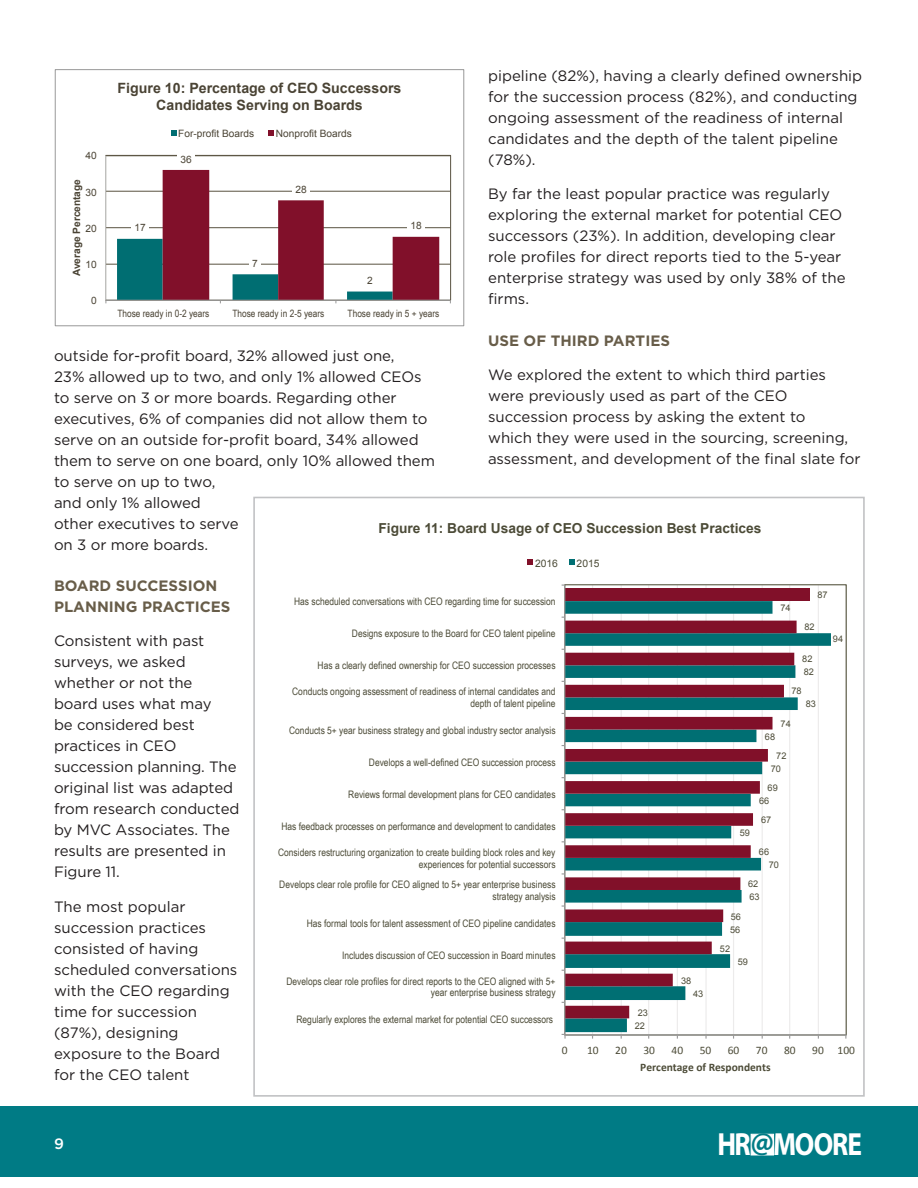
<style>
.page{position:relative;width:918px;height:1188px;background:#fff}
.page>*{position:absolute;margin:0;border:0;box-sizing:border-box;transform-origin:0 0}
.t1{font:700 32.1px "Myriad Pro";letter-spacing:-.04em;color:#fff;scale:.85 1}
.t2{font:15px/21px "Gotham";letter-spacing:-.005em;color:#231f20}
.t3{font:700 15px/21px "Gotham";color:#685d49}
.t4{font:500 15px "Gotham";color:#fff}
.t5{font:700 14.25px/16.2px "Arial";color:#4a4334;text-align:center}
.t6{font:700 13.8px "Arial";color:#4c4b37}
.t7{font:700 11.4px "Calibri";color:#4c4b37}
.t8{font:11.4px "Calibri";color:#4c4b37}
.t9{font:10.35px/11.4px "Arial Narrow";color:#4c4b37;text-align:right}
.t10{font:10.35px "Arial";color:#4c4b37}
.t11{font:10.2px "Arial Narrow";color:#4a4334}
.t12{font:10.2px "Arial";color:#4a4334}
.t13{font:700 10.2px "Arial";color:#4a4334}
.t14{font:9.15px "Arial";color:#4c4b37}
.s1{font-size:31.5px;color:#007b85}
</style>
<div class="page">
<div style="left:0;top:1106px;width:918px;height:71px;background:#007b85"></div>
<div style="left:751px;top:1134px;width:23px;height:21px;background:#fff;border:1px solid #fff"></div>
<hr style="left:106px;top:264px;width:344px;height:1px;background:#5b5443">
<hr style="left:106px;top:227px;width:344px;height:1px;background:#5b5443">
<hr style="left:106px;top:191px;width:344px;height:1px;background:#5b5443">
<div style="left:105px;top:155px;width:346px;height:146px;border:1px solid #5b5443"></div>
<hr style="left:105px;top:155px;width:1px;height:145px;background:#cacaca">
<hr style="left:106px;top:300px;width:345px;height:1px;background:#9a9a9a">
<svg style="left:117px;top:170px;width:322px;height:133px"></svg>
<div style="left:131px;top:219px;width:18px;height:15px;background:#fff"></div>
<div style="left:249px;top:255px;width:12px;height:15px;background:#fff"></div>
<div style="left:364px;top:272px;width:12px;height:16px;background:#fff"></div>
<div style="left:177px;top:151px;width:18px;height:15px;background:#fff"></div>
<div style="left:292px;top:181px;width:18px;height:15px;background:#fff"></div>
<div style="left:407px;top:217px;width:18px;height:16px;background:#fff"></div>
<svg style="left:171px;top:130px;width:5px;height:5px"></svg>
<svg style="left:269px;top:130px;width:5px;height:5px"></svg>
<div style="left:55px;top:69px;width:409px;height:257px;border:1px solid #9a9a9a"></div>
<hr style="left:592px;top:585px;width:1px;height:449px;background:#ecebeb">
<hr style="left:621px;top:585px;width:1px;height:449px;background:#ecebeb">
<hr style="left:648px;top:585px;width:1px;height:449px;background:#ecebeb">
<hr style="left:677px;top:585px;width:1px;height:449px;background:#ecebeb">
<hr style="left:705px;top:585px;width:2px;height:449px;background:#ecebeb">
<hr style="left:733px;top:585px;width:1px;height:449px;background:#ecebeb">
<hr style="left:762px;top:585px;width:1px;height:449px;background:#ecebeb">
<hr style="left:789px;top:585px;width:1px;height:449px;background:#ecebeb">
<hr style="left:818px;top:585px;width:1px;height:449px;background:#ecebeb">
<svg style="left:565px;top:601px;width:266px;height:431px"></svg>
<div style="left:565px;top:588px;width:244px;height:13px;background:#811029"></div>
<svg style="left:565px;top:621px;width:232px;height:397px"></svg>
<hr style="left:565px;top:1034px;width:281px;height:2px;background:#9a9a9a">
<hr style="left:564px;top:585px;width:1px;height:450px;background:#9a9a9a">
<svg style="left:528px;top:559px;width:5px;height:6px"></svg>
<svg style="left:569px;top:559px;width:6px;height:6px"></svg>
<p class="t2" style="left:488px;top:65px;width:376px">pipeline (82%), having a clearly defined ownership for the succession process (82%), and conducting ongoing assessment of the readiness of internal candidates and the depth of the talent pipeline (78%).</p>
<p class="t2" style="left:488px;top:183px;width:359px">By far the least popular practice was regularly exploring the external market for potential CEO successors (23%). In addition, developing clear role profiles for direct reports tied to the 5-year enterprise strategy was used by only 38% of the firms.</p>
<p class="t3" style="left:488px;top:330px;width:183px">USE OF THIRD PARTIES</p>
<p class="t2" style="left:488px;top:364px;width:374px">We explored the extent to which third parties were previously used as part of the CEO succession process by asking the extent to<br>which they were used in the sourcing, screening, assessment, and development of the final slate for</p>
<p class="t5" style="left:118px;top:81px;width:285px">Figure 10: Percentage of CEO Successors<br>Candidates Serving on Boards</p>
<p class="t12" style="left:178px;top:127px;width:78px">For-profit Boards</p>
<p class="t12" style="left:276px;top:127px;width:78px">Nonprofit Boards</p>
<p class="t12" style="left:86px;top:149px;width:13px">40</p>
<p class="t12" style="left:180px;top:152px;width:13px">36</p>
<p class="t13" style="left:70px;top:276px;width:99px;rotate:-90deg">Average Percentage</p>
<p class="t12" style="left:295px;top:183px;width:13px">28</p>
<p class="t12" style="left:86px;top:185px;width:13px">30</p>
<p class="t12" style="left:410px;top:219px;width:13px">18</p>
<p class="t12" style="left:134px;top:220px;width:13px">17</p>
<p class="t12" style="left:86px;top:222px;width:13px">20</p>
<p class="t12" style="left:252px;top:256px;width:7px">7</p>
<p class="t12" style="left:86px;top:258px;width:13px">10</p>
<p class="t12" style="left:367px;top:274px;width:7px">2</p>
<p class="t12" style="left:91px;top:294px;width:7px">0</p>
<p class="t11" style="left:117px;top:306px;width:93px">Those ready in 0-2 years</p>
<p class="t11" style="left:232px;top:306px;width:93px">Those ready in 2-5 years</p>
<p class="t11" style="left:348px;top:306px;width:93px">Those ready in 5 + years</p>
<p class="t2" style="left:54px;top:345px;width:383px">outside for-profit board, 32% allowed just one,<br>23% allowed up to two, and only 1% allowed CEOs to serve on 3 or more boards. Regarding other executives, 6% of companies did not allow them to serve on an outside for-profit board, 34% allowed them to serve on one board, only 10% allowed them to serve on up to two,<br>and only 1% allowed<br>other executives to serve<br>on 3 or more boards.</p>
<p class="t3" style="left:54px;top:575px;width:178px">BOARD SUCCESSION<br>PLANNING PRACTICES</p>
<p class="t2" style="left:54px;top:630px;width:187px">Consistent with past surveys, we asked whether or not the board uses what may<br>be considered best practices in CEO succession planning. The original list was adapted from research conducted by MVC Associates. The results are presented in<br>Figure 11.</p>
<p class="t2" style="left:54px;top:896px;width:185px">The most popular succession practices consisted of having scheduled conversations with the CEO regarding time for succession (87%), designing exposure to the Board for the CEO talent</p>
<p class="t6" style="left:378px;top:519px;width:385px">Figure 11: Board Usage of CEO Succession Best Practices</p>
<p class="t10" style="left:535px;top:556px;width:24px">2016</p>
<p class="t10" style="left:577px;top:556px;width:24px">2015</p>
<p class="t14" style="left:817px;top:589px;width:12px">87</p>
<p class="t9" style="left:294px;top:595px;width:263px">Has scheduled conversations with CEO regarding time for succession</p>
<p class="t14" style="left:780px;top:602px;width:12px">74</p>
<p class="t14" style="left:804px;top:621px;width:12px">82</p>
<p class="t9" style="left:352px;top:627px;width:205px">Designs exposure to the Board for CEO talent pipeline</p>
<p class="t14" style="left:833px;top:633px;width:12px">94</p>
<p class="t14" style="left:802px;top:653px;width:12px">82</p>
<p class="t9" style="left:318px;top:660px;width:239px">Has a clearly defined ownership for CEO succession processes</p>
<p class="t14" style="left:804px;top:666px;width:12px">82</p>
<p class="t9" style="left:292px;top:686px;width:265px">Conducts ongoing assessment of readiness of internal candidates and depth of talent pipeline</p>
<p class="t14" style="left:791px;top:685px;width:12px">78</p>
<p class="t14" style="left:806px;top:698px;width:12px">83</p>
<p class="t14" style="left:781px;top:717px;width:12px">74</p>
<p class="t9" style="left:289px;top:724px;width:268px">Conducts 5+ year business strategy and global industry sector analysis</p>
<p class="t14" style="left:765px;top:730px;width:12px">68</p>
<p class="t14" style="left:776px;top:750px;width:12px">72</p>
<p class="t9" style="left:369px;top:756px;width:188px">Develops a well-defined CEO succession process</p>
<p class="t14" style="left:771px;top:763px;width:12px">70</p>
<p class="t14" style="left:768px;top:782px;width:12px">69</p>
<p class="t9" style="left:348px;top:788px;width:209px">Reviews formal development plans for CEO candidates</p>
<p class="t14" style="left:759px;top:795px;width:12px">66</p>
<p class="t14" style="left:761px;top:814px;width:12px">67</p>
<p class="t9" style="left:281px;top:820px;width:276px">Has feedback processes on performance and development to candidates</p>
<p class="t14" style="left:740px;top:827px;width:12px">59</p>
<p class="t9" style="left:278px;top:846px;width:279px">Considers restructuring organization to create building block roles and key experiences for potential successors</p>
<p class="t14" style="left:759px;top:846px;width:12px">66</p>
<p class="t14" style="left:769px;top:859px;width:12px">70</p>
<p class="t9" style="left:279px;top:878px;width:278px">Develops clear role profile for CEO aligned to 5+ year enterprise business strategy analysis</p>
<p class="t14" style="left:748px;top:878px;width:12px">62</p>
<p class="t14" style="left:749px;top:891px;width:12px">63</p>
<p class="t14" style="left:731px;top:910px;width:12px">56</p>
<p class="t9" style="left:307px;top:917px;width:250px">Has formal tools for talent assessment of CEO pipeline candidates</p>
<p class="t14" style="left:730px;top:923px;width:12px">56</p>
<p class="t14" style="left:720px;top:943px;width:12px">52</p>
<p class="t9" style="left:342px;top:949px;width:215px">Includes discussion of CEO succession in Board minutes</p>
<p class="t14" style="left:738px;top:955px;width:12px">59</p>
<p class="t9" style="left:286px;top:975px;width:271px">Develops clear role profiles for direct reports to the CEO aligned with 5+ year enterprise business strategy</p>
<p class="t14" style="left:681px;top:975px;width:12px">38</p>
<p class="t14" style="left:693px;top:988px;width:12px">43</p>
<p class="t14" style="left:638px;top:1007px;width:12px">23</p>
<p class="t9" style="left:296px;top:1013px;width:258px">Regularly explores the external market for potential CEO successors</p>
<p class="t14" style="left:635px;top:1020px;width:12px">22</p>
<p class="t8" style="left:562px;top:1043px;width:7px">0</p>
<p class="t8" style="left:587px;top:1043px;width:13px">10</p>
<p class="t8" style="left:615px;top:1043px;width:13px">20</p>
<p class="t8" style="left:643px;top:1043px;width:13px">30</p>
<p class="t8" style="left:672px;top:1043px;width:13px">40</p>
<p class="t8" style="left:700px;top:1043px;width:13px">50</p>
<p class="t8" style="left:728px;top:1043px;width:13px">60</p>
<p class="t8" style="left:756px;top:1043px;width:13px">70</p>
<p class="t8" style="left:784px;top:1043px;width:13px">80</p>
<p class="t8" style="left:812px;top:1043px;width:44px">90 100</p>
<p class="t7" style="left:640px;top:1060px;width:132px">Percentage of Respondents</p>
<p class="t4" style="left:54px;top:1134px;width:11px">9</p>
<h1 class="t1" style="left:718px;top:1124px;width:172px">HR<span class="s1">@</span>MOORE</h1>
</div>
